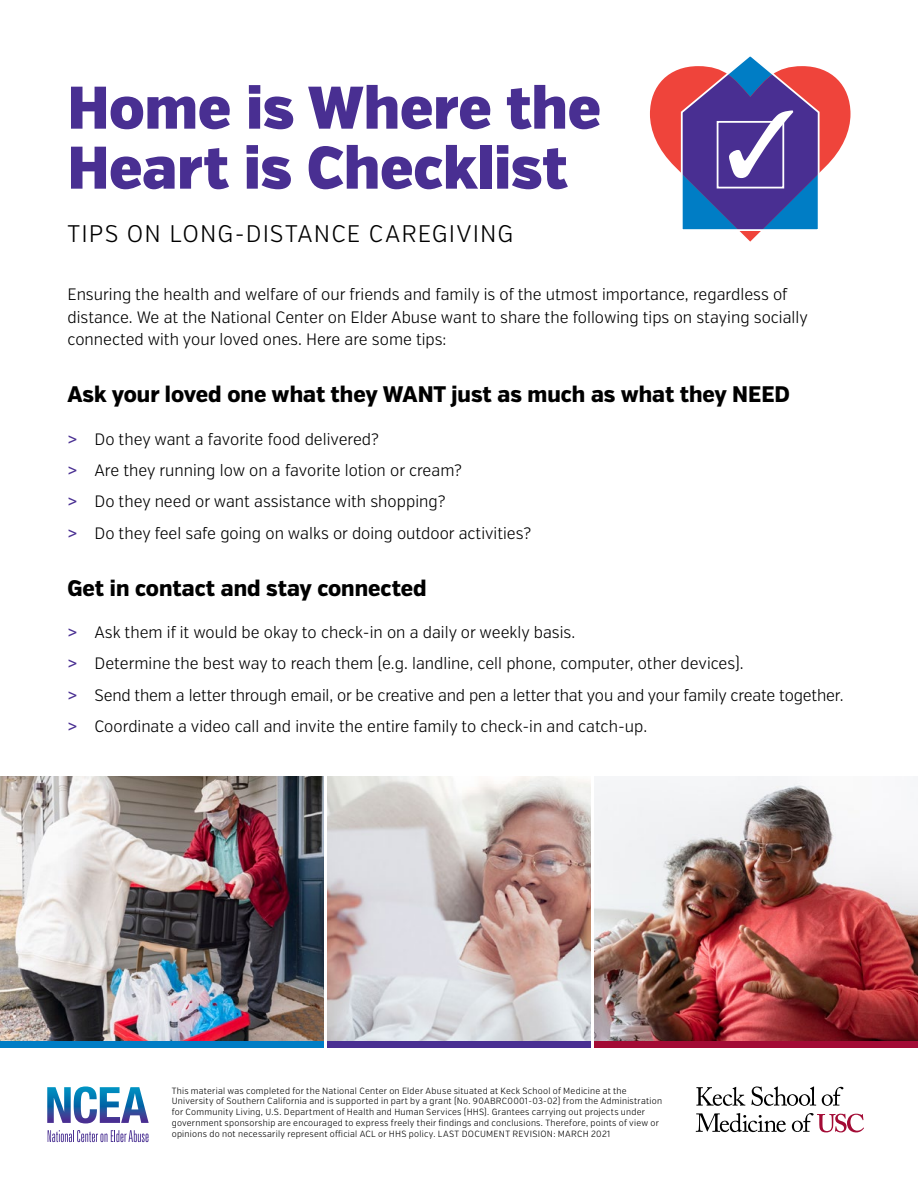
<style>
.page{position:relative;width:918px;height:1188px;background:#fff}
.page>*{position:absolute;margin:0;border:0;box-sizing:border-box;transform-origin:0 0}
.Head_01__Title_XX_XX{font:900 60px/60px "Verb Cond";color:#492f92}
.Head_00_-_Eyebrow{font:300 24px "Verb Cond";letter-spacing:.045em;color:#000}
.Head_02__Subs{font:800 22.5px "Verb Cond";color:#000}
.Bullet{font:300 16.5px "Verb Cond";color:#000}
.Body{font:300 16.5px/22.5px "Verb Cond";color:#000}
.footnote{font:300 9px/10.8px "Verb Cond";letter-spacing:.03em;color:#000}
.s1{font-weight:500;color:#492f92}
</style>
<div class="page">
<svg style="left:751px;top:1086px;width:65px;height:20px"></svg>
<svg style="left:696px;top:1087px;width:49px;height:19px"></svg>
<svg style="left:792px;top:1113px;width:72px;height:19px"></svg>
<svg style="left:822px;top:1087px;width:21px;height:19px"></svg>
<svg style="left:696px;top:1113px;width:90px;height:19px"></svg>
<svg style="left:48px;top:1130px;width:101px;height:12px"></svg>
<svg style="left:47px;top:1086px;width:102px;height:37px"></svg>
<svg style="left:650px;top:56px;width:201px;height:186px"></svg>
<img style="left:0;top:776px;width:324px;height:265px">
<img style="left:594px;top:776px;width:324px;height:265px">
<img style="left:327px;top:776px;width:264px;height:265px">
<div style="left:594px;top:1041px;width:324px;height:7px;background:#a30b35"></div>
<div style="left:0;top:1041px;width:324px;height:7px;background:#007dc5"></div>
<div style="left:327px;top:1041px;width:264px;height:7px;background:#492f92"></div>
<h1 class="Head_01__Title_XX_XX" style="left:68px;top:79px;width:535px">Home is Where the<br>Heart is Checklist</h1>
<h1 class="Head_00_-_Eyebrow" style="left:68px;top:219px;width:447px">TIPS ON LONG-DISTANCE CAREGIVING</h1>
<p class="Body" style="left:68px;top:284px;width:742px">Ensuring the health and welfare of our friends and family is of the utmost importance, regardless of distance. We at the National Center on Elder Abuse want to share the following tips on staying socially connected with your loved ones. Here are some tips:</p>
<h2 class="Head_02__Subs" style="left:68px;top:381px;width:724px">Ask your loved one what they WANT just as much as what they NEED</h2>
<p class="Bullet" style="left:68px;top:430px;width:313px"><span class="s1">&gt;</span> Do they want a favorite food delivered?</p>
<p class="Bullet" style="left:68px;top:461px;width:396px"><span class="s1">&gt;</span> Are they running low on a favorite lotion or cream?</p>
<p class="Bullet" style="left:68px;top:492px;width:379px"><span class="s1">&gt;</span> Do they need or want assistance with shopping?</p>
<p class="Bullet" style="left:68px;top:523px;width:465px"><span class="s1">&gt;</span> Do they feel safe going on walks or doing outdoor activities?</p>
<h2 class="Head_02__Subs" style="left:68px;top:574px;width:361px">Get in contact and stay connected</h2>
<p class="Bullet" style="left:68px;top:623px;width:509px"><span class="s1">&gt;</span> Ask them if it would be okay to check-in on a daily or weekly basis.</p>
<p class="Bullet" style="left:68px;top:654px;width:678px"><span class="s1">&gt;</span> Determine the best way to reach them (e.g. landline, cell phone, computer, other devices).</p>
<p class="Bullet" style="left:68px;top:685px;width:778px"><span class="s1">&gt;</span> Send them a letter through email, or be creative and pen a letter that you and your family create together.</p>
<p class="Bullet" style="left:68px;top:716px;width:581px"><span class="s1">&gt;</span> Coordinate a video call and invite the entire family to check-in and catch-up.</p>
<p class="footnote" style="left:172px;top:1085px;width:492px">This material was completed for the National Center on Elder Abuse situated at Keck School of Medicine at the University of Southern California and is supported in part by a grant (No. 90ABRC0001-03-02) from the Administration for Community Living, U.S. Department of Health and Human Services (HHS). Grantees carrying out projects under government sponsorship are encouraged to express freely their findings and conclusions. Therefore, points of view or opinions do not necessarily represent official ACL or HHS policy. LAST DOCUMENT REVISION: MARCH 2021</p>
</div>
